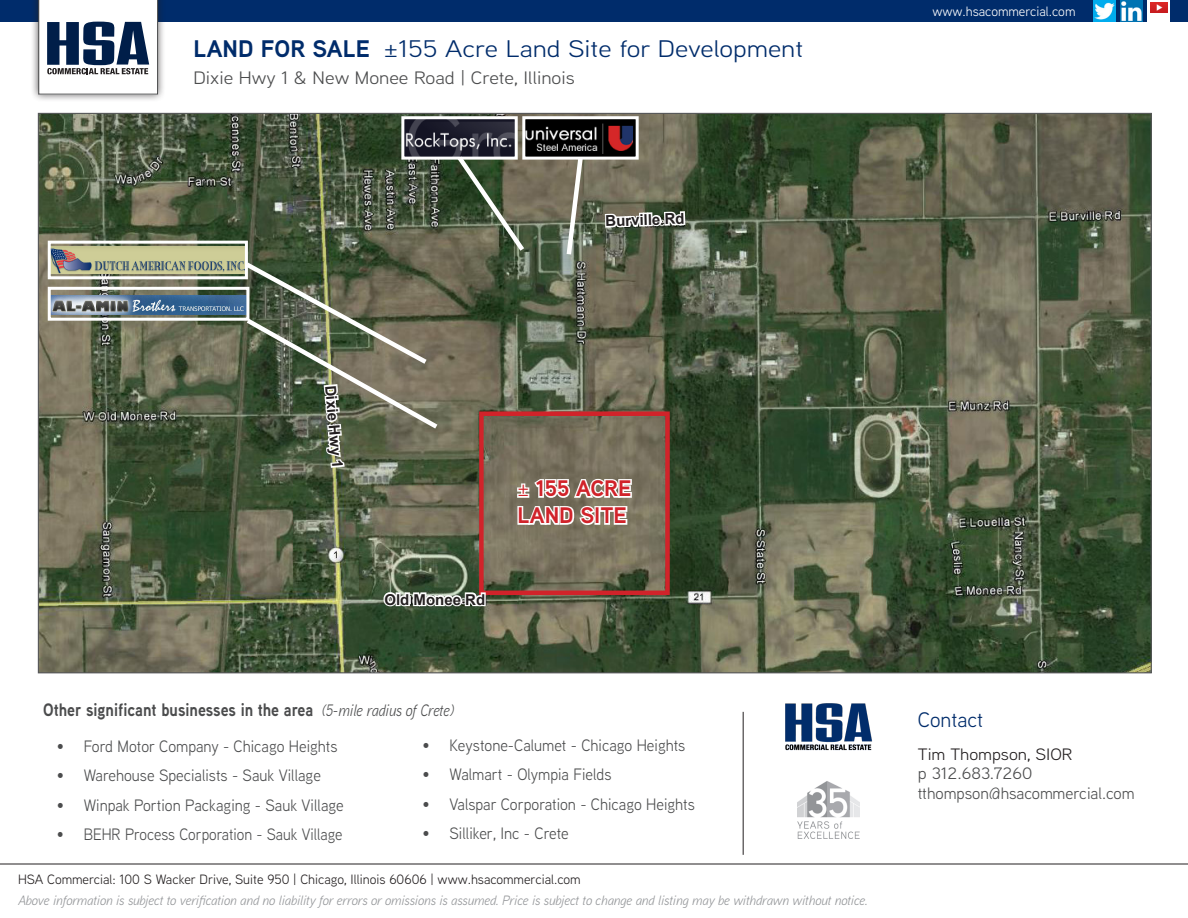
<style>
.page{position:relative;width:1188px;height:918px;background:#fff}
.page>*{position:absolute;margin:0;border:0;box-sizing:border-box;transform-origin:0 0}
.t1{font:24px "Aaux Next";color:#002c6b;scale:1.14 1}
.t2{font:700 22.5px "Aaux Next";color:#d1232a}
.t3{font:21px "Aaux Next";color:#002c6b}
.t4{font:700 18px "Aaux Next";color:#4b4c4d;scale:.89 1}
.t5{font:18px "Aaux Next";color:#4b4c4d;scale:1.1 1}
.t6{font:16.5px "Aaux Next";color:#4b4c4d;scale:.95 1}
.t7{font:16.5px/19.5px "Aaux Next";color:#4b4c4d;scale:1.08 1}
.t8{font:16.5px "Aaux Next";color:#4b4c4d;scale:.92 1}
.t9{font:700 15px "Arial";color:#231f20}
.t10{font:italic 13.5px "Aaux Next";color:#939598}
.t11{font:13.5px "Aaux Next";color:#231f20}
.t12{font:13.5px "Aaux Next";color:#fff}
.s1{font-weight:700}
.s2{font-weight:400}
.s3{font-weight:400;font-style:italic;font-size:16.5px}
.s4{color:#231f20}
</style>
<div class="page">
<div style="left:0;top:0;width:1188px;height:22px;background:#002c6b"></div>
<div style="left:30px;top:0;width:136px;height:103px;background:#231f20;opacity:.75"></div>
<svg style="left:38px;top:0;width:120px;height:94px"></svg>
<img style="left:1120px;top:0;width:23px;height:22px">
<img style="left:1093px;top:0;width:23px;height:22px">
<hr style="left:0;top:864px;width:1188px;height:1px;background:#231f20">
<svg style="left:1147px;top:0;width:23px;height:22px"></svg>
<img style="left:1150px;top:3px;width:17px;height:9px">
<img style="left:785px;top:703px;width:87px;height:48px">
<img style="left:798px;top:781px;width:61px;height:57px">
<hr style="left:743px;top:712px;width:1px;height:143px;background:#231f20">
<img style="left:40px;top:115px;width:1110px;height:556px">
<img style="left:52px;top:247px;width:192px;height:26px">
<div style="left:48px;top:241px;width:200px;height:38px;border:3px solid #fff"></div>
<img style="left:526px;top:120px;width:109px;height:36px">
<div style="left:522px;top:116px;width:117px;height:44px;border:3px solid #fff"></div>
<img style="left:405px;top:120px;width:109px;height:36px">
<div style="left:401px;top:116px;width:117px;height:44px;border:3px solid #fff"></div>
<img style="left:52px;top:295px;width:189px;height:20px">
<div style="left:48px;top:287px;width:201px;height:34px;border:3px solid #fff"></div>
<svg style="left:564px;top:153px;width:22px;height:106px"></svg>
<svg style="left:453px;top:152px;width:76px;height:104px;background:#606853"></svg>
<div style="left:479px;top:411px;width:191px;height:184px;border:4px solid #d1232a"></div>
<svg style="left:381px;top:572px;width:106px;height:41px"></svg>
<svg style="left:603px;top:209px;width:84px;height:186px;background:#686b57"></svg>
<svg style="left:241px;top:258px;width:201px;height:228px;background:#646b56"></svg>
<svg style="left:516px;top:476px;width:117px;height:52px"></svg>
<p class="t1" style="left:193px;top:33px;width:536px"><span class="s1">LAND FOR SALE</span> ±155 Acre Land Site for Development</p>
<p class="t5" style="left:193px;top:66px;width:348px">Dixie Hwy 1 &amp; New Monee Road | Crete, Illinois</p>
<p class="t9" style="left:605px;top:210px;width:81px;rotate:-2deg">Burville Rd</p>
<p class="t12" style="left:933px;top:2px;width:144px">www.hsacommercial.com</p>
<p class="t9" style="left:341px;top:384px;width:85px;rotate:85deg">Dixie Hwy 1</p>
<p class="t9" style="left:384px;top:589px;width:102px">Old Monee Rd</p>
<p class="t2" style="left:517px;top:473px;width:116px"><span class="s2">±</span> 155 ACRE</p>
<p class="t2" style="left:517px;top:500px;width:111px">LAND SITE</p>
<p class="t4" style="left:43px;top:697px;width:463px">Other significant businesses in the area <span class="s3">(5-mile radius of Crete)</span></p>
<p class="t6" style="left:57px;top:735px;width:297px">• Ford Motor Company - Chicago Heights</p>
<p class="t6" style="left:57px;top:764px;width:280px">• Warehouse Specialists - Sauk Village</p>
<p class="t6" style="left:57px;top:794px;width:304px">• Winpak Portion Packaging - Sauk Village</p>
<p class="t8" style="left:57px;top:823px;width:312px">• BEHR Process Corporation - Sauk Village</p>
<p class="t6" style="left:423px;top:734px;width:278px">• Keystone-Calumet - Chicago Heights</p>
<p class="t6" style="left:423px;top:763px;width:200px">• Walmart - Olympia Fields</p>
<p class="t6" style="left:423px;top:793px;width:288px">• Valspar Corporation - Chicago Heights</p>
<p class="t6" style="left:423px;top:822px;width:156px">• Silliker, Inc - Crete</p>
<p class="t11" style="left:18px;top:870px;width:564px">HSA Commercial: 100 S Wacker Drive, Suite 950 | Chicago, Illinois 60606 | www.hsacommercial.com</p>
<p class="t10" style="left:18px;top:891px;width:851px">Above information is subject to verification and no liability for errors or omissions is assumed. Price is subject to change and listing may be withdrawn without notice.</p>
<p class="t3" style="left:918px;top:705px;width:67px">Contact</p>
<p class="t7" style="left:918px;top:743px;width:202px"><span class="s4">Tim Thompson, SIOR<br></span>p 312.683.7260 tthompson@hsacommercial.com</p>
</div>
